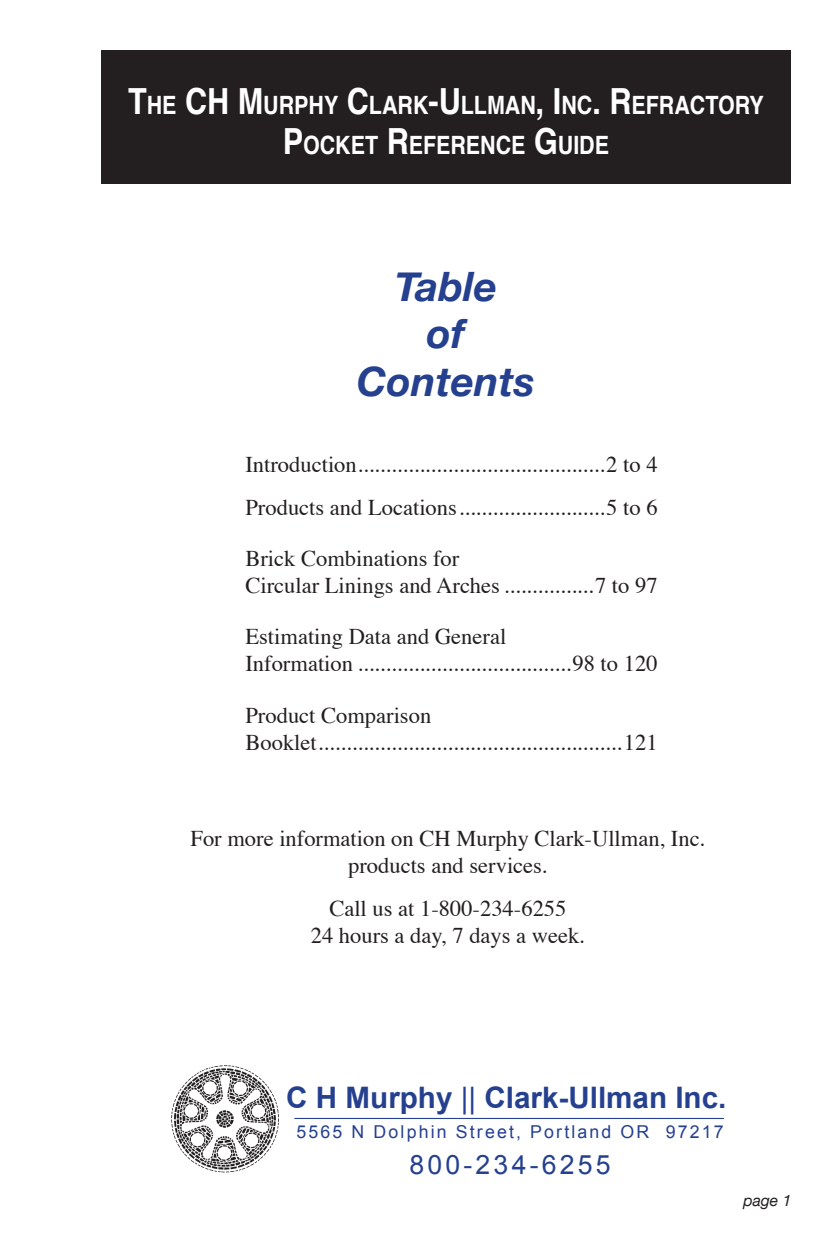
<style>
.page{position:relative;width:831px;height:1256px;background:#fff}
.page>*{position:absolute;margin:0;border:0;box-sizing:border-box;transform-origin:0 0}
.t1{font:italic 700 40.5px/47.2px "Helvetica Neue";color:#25408f;text-align:center}
.t2{font:700 29.7px "Arial";color:#25408f}
.t3{font:26.55px "Arial";letter-spacing:.12em;color:#25408f}
.t4{font:700 25.2px/40.5px "Helvetica";color:#fff;text-align:center;scale:.85 1}
.t5{font:22.5px/27px "Times";color:#231f20}
.t6{font:17.78px "Arial";letter-spacing:.12em;color:#25408f}
.t7{font:italic 15.75px "Helvetica Neue";color:#231f20}
.s1{font-size:36px}
.s2{font-weight:400}
</style>
<div class="page">
<div style="left:101px;top:51px;width:689px;height:133px;background:#231f20"></div>
<img style="left:171px;top:1065px;width:108px;height:108px">
<hr style="left:294px;top:1117px;width:429px;height:2px;background:#25408f">
<p class="t4" style="left:128px;top:83px;width:749px"><span class="s1">T</span>HE <span class="s1">CH M</span>URPHY <span class="s1">C</span>LARK<span class="s1">-U</span>LLMAN<span class="s1">, I</span>NC<span class="s1">. R</span>EFRACTORY<br><span class="s1">P</span>OCKET <span class="s1">R</span>EFERENCE <span class="s1">G</span>UIDE</p>
<h1 class="t1" style="left:357px;top:262px;width:179px">Table<br>of<br>Contents</h1>
<p class="t5" style="left:245px;top:440px;width:413px;line-height:43.2px">Introduction ............................................2 to 4<br>Products and Locations ..........................5 to 6</p>
<p class="t5" style="left:245px;top:543px;width:413px">Brick Combinations for<br>Circular Linings and Arches ................7 to 97</p>
<p class="t5" style="left:245px;top:621px;width:413px">Estimating Data and General<br>Information ......................................98 to 120</p>
<p class="t5" style="left:245px;top:700px;width:413px">Product Comparison<br>Booklet ......................................................121</p>
<p class="t5" style="left:190px;top:823px;width:516px;text-align:center">For more information on CH Murphy Clark-Ullman, Inc. products and services.</p>
<p class="t5" style="left:310px;top:893px;width:276px;text-align:center">Call us at 1-800-234-6255<br>24 hours a day, 7 days a week.</p>
<h2 class="t2" style="left:286px;top:1081px;width:441px">C H Murphy <span class="s2">||</span> Clark-Ullman Inc.</h2>
<p class="t6" style="left:296px;top:1121px;width:428px">5565 N Dolphin Street, Portland OR 97217</p>
<p class="t3" style="left:409px;top:1149px;width:203px">800-234-6255</p>
<p class="t7" style="left:743px;top:1190px;width:50px">page 1</p>
</div>
